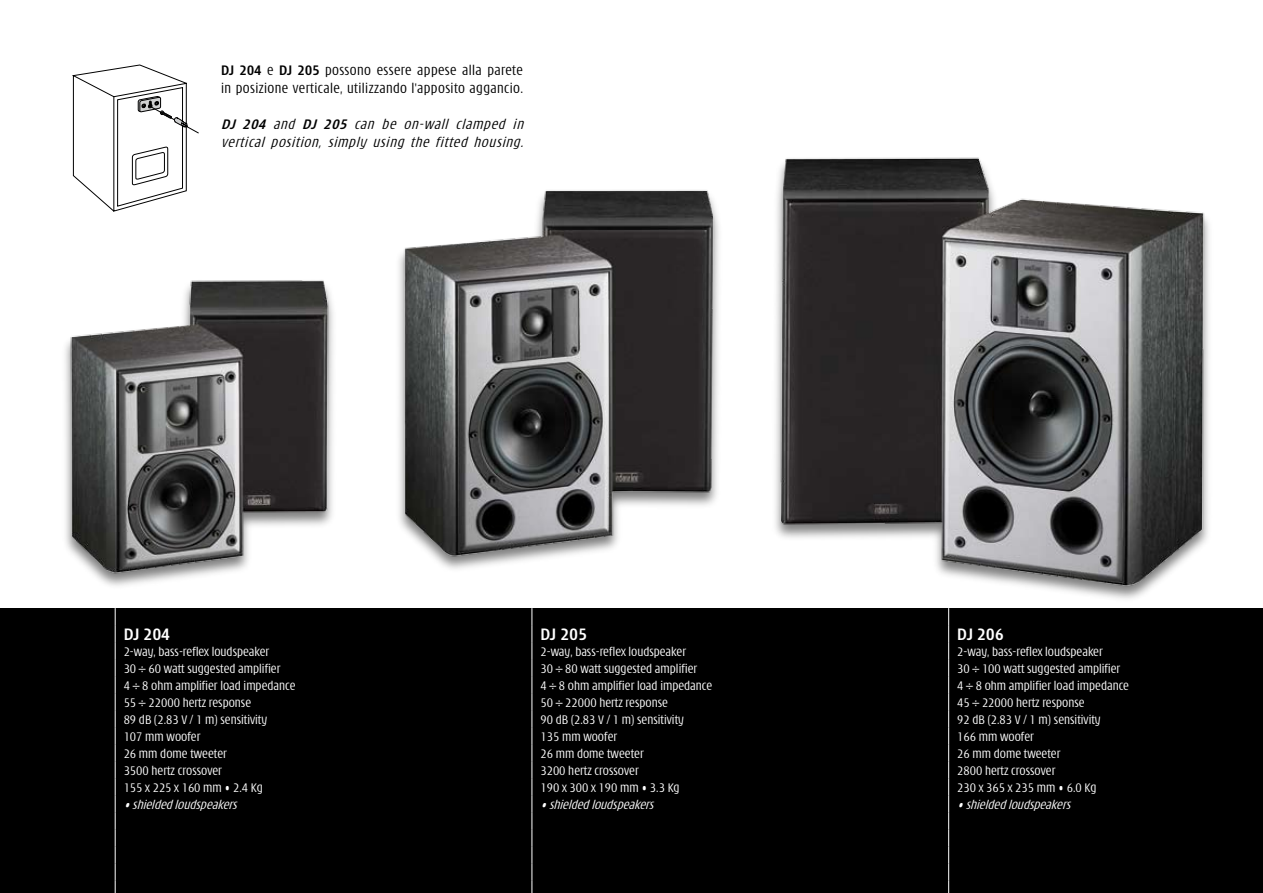
<style>
.page{position:relative;width:1263px;height:893px;background:#fff}
.page>*{position:absolute;margin:0;border:0;box-sizing:border-box;transform-origin:0 0}
.t1{font:700 condensed 18px "Modena";letter-spacing:.025em;color:#fff}
.t2{font:300 condensed 15px/18px "Modena";letter-spacing:.025em;color:#000}
.t3{font:italic 300 condensed 15px/18px "Modena";color:#000}
.t4{font:300 condensed 13.5px/17px "Modena";color:#fff}
.t5{font:italic 300 condensed 13.5px "Modena";color:#fff}
.s1{font-weight:700}
</style>
<div class="page">
<div style="left:0;top:608px;width:1263px;height:285px;background:#000"></div>
<img style="left:775px;top:157px;width:434px;height:438px">
<svg style="left:72px;top:65px;width:127px;height:147px"></svg>
<img style="left:65px;top:280px;width:268px;height:302px">
<img style="left:399px;top:190px;width:320px;height:374px">
<svg style="left:115px;top:608px;width:1px;height:285px"></svg>
<svg style="left:531px;top:608px;width:1px;height:285px"></svg>
<svg style="left:948px;top:608px;width:1px;height:285px"></svg>
<p class="t2" style="left:221px;top:62px;width:303px"><span class="s1">DJ 204</span> e <span class="s1">DJ 205</span> possono essere appese alla parete in posizione verticale, utilizzando l'apposito aggancio.</p>
<p class="t3" style="left:221px;top:116px;width:308px"><span class="s1">DJ 204</span> and <span class="s1">DJ 205</span> can be on-wall clamped in vertical position, simply using the fitted housing.</p>
<h1 class="t1" style="left:124px;top:626px;width:48px">DJ 204</h1>
<p class="t4" style="left:124px;top:643px;width:173px">2-way, bass-reflex loudspeaker<br>30 ÷ 60 watt suggested amplifier<br>4 ÷ 8 ohm amplifier load impedance<br>55 ÷ 22000 hertz response<br>89 dB (2.83 V / 1 m) sensitivity<br>107 mm woofer<br>26 mm dome tweeter<br>3500 hertz crossover<br>155 x 225 x 160 mm • 2.4 Kg</p>
<p class="t5" style="left:124px;top:798px;width:118px">•shieldedloudspeakers</p>
<h1 class="t1" style="left:540px;top:626px;width:48px">DJ 205</h1>
<p class="t4" style="left:540px;top:643px;width:173px">2-way, bass-reflex loudspeaker<br>30 ÷ 80 watt suggested amplifier<br>4 ÷ 8 ohm amplifier load impedance<br>50 ÷ 22000 hertz response<br>90 dB (2.83 V / 1 m) sensitivity<br>135 mm woofer<br>26 mm dome tweeter<br>3200 hertz crossover<br>190 x 300 x 190 mm • 3.3 Kg</p>
<p class="t5" style="left:540px;top:798px;width:118px">•shieldedloudspeakers</p>
<h1 class="t1" style="left:957px;top:626px;width:48px">DJ 206</h1>
<p class="t4" style="left:957px;top:643px;width:173px">2-way, bass-reflex loudspeaker<br>30 ÷ 100 watt suggested amplifier<br>4 ÷ 8 ohm amplifier load impedance<br>45 ÷ 22000 hertz response<br>92 dB (2.83 V / 1 m) sensitivity<br>166 mm woofer<br>26 mm dome tweeter<br>2800 hertz crossover<br>230 x 365 x 235 mm • 6.0 Kg</p>
<p class="t5" style="left:957px;top:798px;width:118px">•shieldedloudspeakers</p>
</div>
